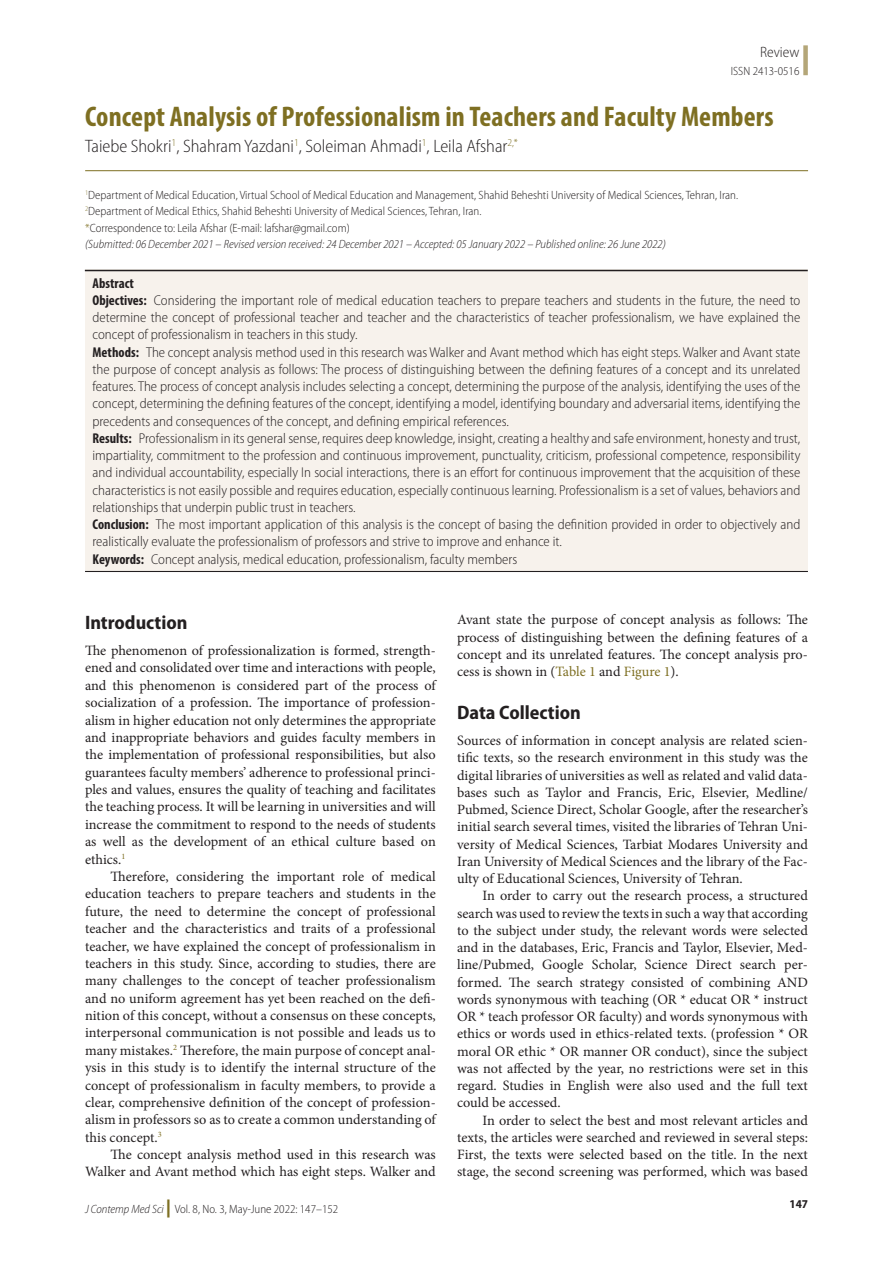
<style>
.page{position:relative;width:893px;height:1263px;background:#fff}
.page>*{position:absolute;margin:0;border:0;box-sizing:border-box;transform-origin:0 0}
.Article_Title{font:700 condensed 28.5px "Myriad Pro";letter-spacing:.005em;color:#7e6f22}
.t1{font:700 semi-condensed 19.5px "Myriad Pro";color:#231f20}
.Author{font:300 semi-condensed 18px "Myriad Pro";color:#231f20}
.t2{font:300 semi-condensed 15px "Myriad Pro";letter-spacing:.005em;color:#231f20}
.Tx{font:14.25px/17.2px "Minion Pro";color:#231f20;text-align:justify}
.Abstract_Tx{font:300 semi-condensed 14.25px/17.2px "Myriad Pro";color:#231f20;text-align:justify}
.Txf{font:14.25px/17.4px "Minion Pro";color:#231f20;text-align:justify}
.Abstract_Tx-2{font:700 condensed 14.25px "Myriad Pro";color:#231f20}
.Author_Aff{font:300 semi-condensed 12px "Myriad Pro";color:#231f20}
.Author_Aff-2{font:italic 300 semi-condensed 12px "Myriad Pro";color:#231f20}
.t3{font:700 semi-condensed 12px "Myriad Pro";color:#231f20}
.s1{color:#7e6f22}
.s2{font-weight:700;font-stretch:condensed}
.s3{font-style:italic}
.s4{font-weight:900;font-stretch:normal;font-size:18px;color:#7e6f22}
</style>
<div class="page">
<div style="left:803px;top:45px;width:5px;height:30px;background:#b4a678"></div>
<hr style="left:85px;top:170px;width:723px;height:1px;background:#7e6f22">
<div style="left:85px;top:269px;width:723px;height:302px;background:#f7f2ec"></div>
<hr style="left:85px;top:571px;width:723px;height:1px;background:#231f20">
<hr style="left:85px;top:270px;width:723px;height:1px;background:#231f20">
<p class="t2" style="left:760px;top:43px;width:41px">Review</p>
<p class="Author_Aff" style="left:731px;top:63px;width:70px">ISSN 2413-0516</p>
<p class="Article_Title" style="left:85px;top:99px;width:690px">Concept Analysis of Professionalism in Teachers and Faculty Members</p>
<p class="Author" style="left:85px;top:135px;width:434px">Taiebe Shokri<sup>1</sup>, Shahram Yazdani<sup>1</sup>, Soleiman Ahmadi<sup>1</sup>, Leila Afshar<sup>2,*</sup></p>
<p class="Author_Aff" style="left:85px;top:188px;width:655px"><sup>1</sup>Department of Medical Education, Virtual School of Medical Education and Management, Shahid Beheshti University of Medical Sciences, Tehran, Iran.</p>
<p class="Author_Aff" style="left:85px;top:204px;width:398px"><sup>2</sup>Department of Medical Ethics, Shahid Beheshti University of Medical Sciences, Tehran, Iran.</p>
<p class="Author_Aff" style="left:85px;top:220px;width:266px"><span class="s1">*</span>Correspondence to: Leila Afshar (E-mail: lafshar@gmail.com)</p>
<p class="Author_Aff-2" style="left:85px;top:237px;width:582px">(Submitted: 06 December 2021 – Revised version received: 24 December 2021 – Accepted: 05 January 2022 – Published online: 26 June 2022)</p>
<p class="Abstract_Tx-2" style="left:93px;top:274px;width:43px">Abstract</p>
<p class="Abstract_Tx" style="left:93px;top:291px;width:709px"><span class="s2">Objectives:</span> Considering the important role of medical education teachers to prepare teachers and students in the future, the need to determine the concept of professional teacher and teacher and the characteristics of teacher professionalism, we have explained the concept of professionalism in teachers in this study.</p>
<p class="Abstract_Tx" style="left:93px;top:343px;width:709px"><span class="s2">Methods:</span> The concept analysis method used in this research was Walker and Avant method which has eight steps. Walker and Avant state the purpose of concept analysis as follows: The process of distinguishing between the defining features of a concept and its unrelated features. The process of concept analysis includes selecting a concept, determining the purpose of the analysis, identifying the uses of the concept, determining the defining features of the concept, identifying a model, identifying boundary and adversarial items, identifying the precedents and consequences of the concept, and defining empirical references.</p>
<p class="Abstract_Tx" style="left:93px;top:429px;width:709px"><span class="s2">Results:</span> Professionalism in its general sense, requires deep knowledge, insight, creating a healthy and safe environment, honesty and trust, impartiality, commitment to the profession and continuous improvement, punctuality, criticism, professional competence, responsibility and individual accountability, especially In social interactions, there is an effort for continuous improvement that the acquisition of these characteristics is not easily possible and requires education, especially continuous learning. Professionalism is a set of values, behaviors and relationships that underpin public trust in teachers.</p>
<p class="Abstract_Tx" style="left:93px;top:516px;width:709px"><span class="s2">Conclusion:</span> The most important application of this analysis is the concept of basing the definition provided in order to objectively and realistically evaluate the professionalism of professors and strive to improve and enhance it.</p>
<p class="Abstract_Tx" style="left:93px;top:550px;width:426px"><span class="s2">Keywords:</span> Concept analysis, medical education, professionalism, faculty members</p>
<h1 class="t1" style="left:85px;top:611px;width:104px">Introduction</h1>
<p class="Txf" style="left:85px;top:642px;width:352px">The phenomenon of professionalization is formed, strength&shy;ened and consolidated over time and interactions with people, and this phenomenon is considered part of the process of socialization of a profession. The importance of profession&shy;alism in higher education not only determines the appropriate and inappropriate behaviors and guides faculty members in the implementation of professional responsibilities, but also guarantees faculty members’ adherence to professional princi&shy;ples and values, ensures the quality of teaching and facilitates the teaching process. It will be learning in universities and will increase the commitment to respond to the needs of students as well as the development of an ethical culture based on ethics.<sup>1</sup></p>
<p class="Tx" style="left:85px;top:868px;width:352px;text-indent:26px">Therefore, considering the important role of medical education teachers to prepare teachers and students in the future, the need to determine the concept of professional teacher and the characteristics and traits of a professional teacher, we have explained the concept of professionalism in teachers in this study. Since, according to studies, there are many challenges to the concept of teacher professionalism and no uniform agreement has yet been reached on the defi&shy;nition of this concept, without a consensus on these concepts, interpersonal communication is not possible and leads us to many mistakes.<sup>2</sup> Therefore, the main purpose of concept anal&shy;ysis in this study is to identify the internal structure of the concept of professionalism in faculty members, to provide a clear, comprehensive definition of the concept of profession&shy;alism in professors so as to create a common understanding of this concept.<sup>3</sup></p>
<p class="Tx" style="left:85px;top:1146px;width:352px;text-align:right">The concept analysis method used in this research was<br>Walker and Avant method which has eight steps. Walker and</p>
<p class="Author_Aff" style="left:85px;top:1201px;width:255px"><span class="s3">J Contemp Med Sci</span> <span class="s4">|</span> Vol. 8, No. 3, May-June 2022: 147–152</p>
<p class="Tx" style="left:457px;top:611px;width:352px">Avant state the purpose of concept analysis as follows: The process of distinguishing between the defining features of a concept and its unrelated features. The concept analysis pro&shy;cess is shown in (<span class="s1">Table 1</span> and <span class="s1">Figure 1</span>).</p>
<h1 class="t1" style="left:457px;top:701px;width:125px">Data Collection</h1>
<p class="Txf" style="left:457px;top:732px;width:352px">Sources of information in concept analysis are related scien&shy;tific texts, so the research environment in this study was the digital libraries of universities as well as related and valid data&shy;bases such as Taylor and Francis, Eric, Elsevier, Medline/ Pubmed, Science Direct, Scholar Google, after the researcher’s initial search several times, visited the libraries of Tehran Uni&shy;versity of Medical Sciences, Tarbiat Modares University and Iran University of Medical Sciences and the library of the Fac&shy;ulty of Educational Sciences, University of Tehran.</p>
<p class="Tx" style="left:457px;top:887px;width:352px;text-indent:26px">In order to carry out the research process, a structured search was used to review the texts in such a way that according to the subject under study, the relevant words were selected and in the databases, Eric, Francis and Taylor, Elsevier, Med&shy;line/Pubmed, Google Scholar, Science Direct search per&shy;formed. The search strategy consisted of combining AND words synonymous with teaching (OR * educat OR * instruct OR * teach professor OR faculty) and words synonymous with ethics or words used in ethics-related texts. (profession * OR moral OR ethic * OR manner OR conduct), since the subject was not affected by the year, no restrictions were set in this regard. Studies in English were also used and the full text could be accessed.</p>
<p class="Tx" style="left:457px;top:1111px;width:352px;text-indent:26px">In order to select the best and most relevant articles and texts, the articles were searched and reviewed in several steps:<br>First, the texts were selected based on the title. In the next stage, the second screening was performed, which was based</p>
<p class="t3" style="left:790px;top:1197px;width:20px">147</p>
</div>
